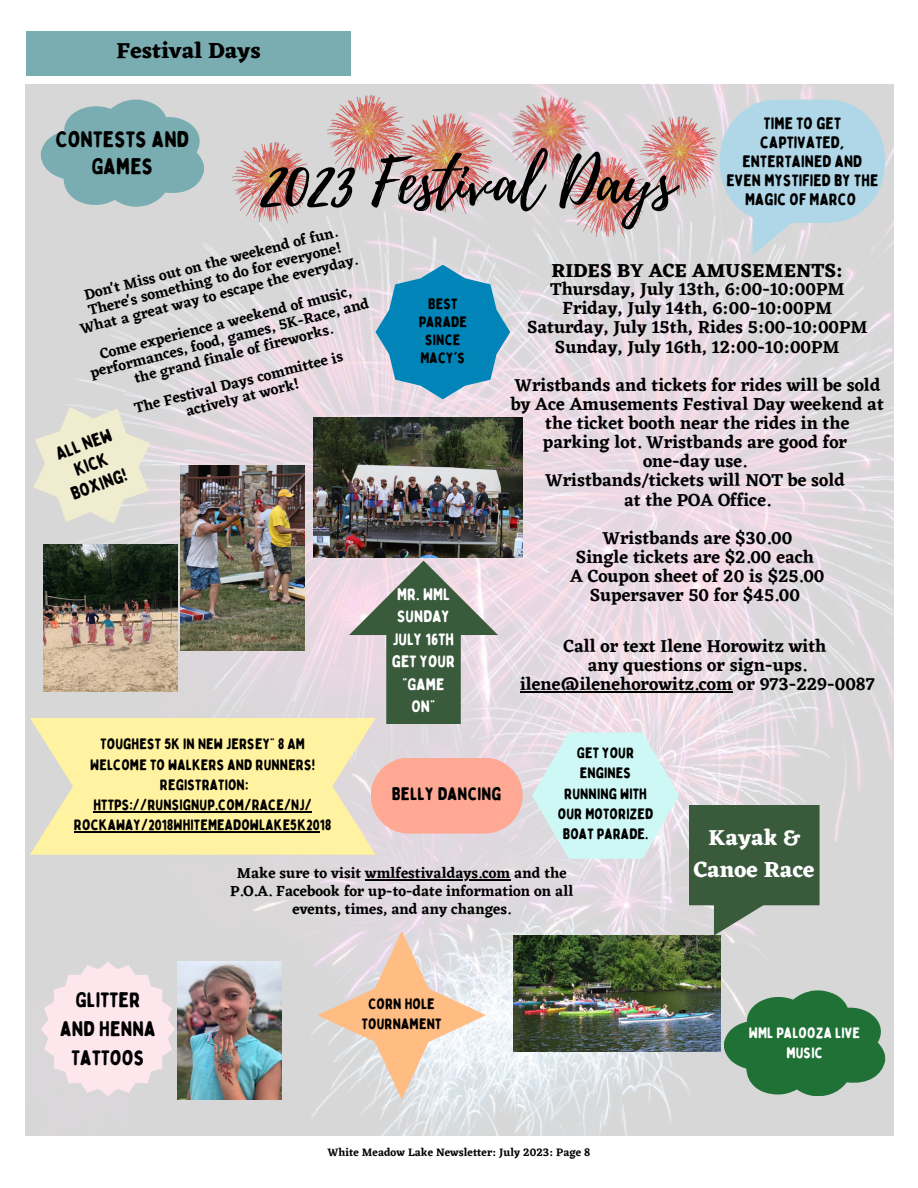
<style>
.page{position:relative;width:918px;height:1188px;background:#fff}
.page>*{position:absolute;margin:0;border:0;box-sizing:border-box;transform-origin:0 0}
.t1{font:61.65px "Playlist Script";color:#000}
.t2{font:22.65px/27px "Bobby Jones Soft";color:#000;text-align:center}
.t3{font:700 22.65px/31.5px "Eczar";color:#fff;text-align:center}
.t4{font:700 22.65px "Eczar";color:#000}
.t5{font:21.15px/29.2px "Bobby Jones Soft";color:#000;text-align:center}
.t6{font:700 19.5px "Eczar";color:#000}
.t7{font:18.15px/21.5px "Bobby Jones Soft";color:#000;text-align:center}
.t8{font:600 18px/19.2px "Eczar";color:#000;text-align:center}
.t9{font:16.65px/19.2px "Bobby Jones Soft";color:#000;text-align:center}
.t10{font:16.65px/22.5px "Bobby Jones Soft";color:#fff;text-align:center}
.t11{font:15.15px/20.2px "Bobby Jones Soft";color:#000;text-align:center}
.t12{font:15.15px/20.2px "Bobby Jones Soft";color:#fff;text-align:center}
.t13{font:600 15px/16px "Eczar";color:#000;text-align:center}
.t14{font:600 11.25px "Eczar";color:#000}
</style>
<div class="page">
<svg style="left:509px;top:84px;width:41px;height:1px"></svg>
<div style="left:26px;top:32px;width:325px;height:44px;background:#7aadb1"></div>
<img style="left:26px;top:85px;width:867px;height:1050px">
<svg style="left:720px;top:100px;width:165px;height:161px"></svg>
<svg style="left:33px;top:407px;width:117px;height:117px"></svg>
<svg style="left:41px;top:100px;width:163px;height:107px"></svg>
<svg style="left:41px;top:962px;width:134px;height:134px"></svg>
<svg style="left:376px;top:265px;width:134px;height:134px"></svg>
<img style="left:178px;top:962px;width:103px;height:137px">
<img style="left:513px;top:936px;width:207px;height:115px">
<img style="left:314px;top:418px;width:209px;height:139px">
<img style="left:43px;top:544px;width:134px;height:148px">
<img style="left:181px;top:465px;width:124px;height:186px">
<svg style="left:724px;top:990px;width:161px;height:106px"></svg>
<svg style="left:30px;top:718px;width:346px;height:137px;fill:#fff2a0"></svg>
<hr style="left:93px;top:811px;width:219px;height:1px;background:#000">
<hr style="left:74px;top:831px;width:246px;height:2px;background:#000">
<svg style="left:349px;top:561px;width:149px;height:163px"></svg>
<svg style="left:317px;top:931px;width:169px;height:168px"></svg>
<svg style="left:532px;top:732px;width:147px;height:127px"></svg>
<div style="left:371px;top:758px;width:152px;height:76px;background:#ffa893;border-radius:38px"></div>
<svg style="left:689px;top:805px;width:131px;height:131px"></svg>
<hr style="left:520px;top:691px;width:212px;height:1px;background:#000">
<hr style="left:365px;top:879px;width:145px;height:1px;background:#000">
<p class="t4" style="left:117px;top:37px;width:146px">Festival Days</p>
<p class="t9" style="left:726px;top:114px;width:154px">TIME TO GET<br>CAPTIVATED,<br>ENTERTAINED AND<br>EVEN MYSTIFIED BY THE<br>MAGIC OF MARCO</p>
<p class="t2" style="left:56px;top:126px;width:135px">CONTESTS AND<br>GAMES</p>
<p class="t1" style="left:262px;top:138px;width:415px">2023 Festival Days</p>
<p class="t6" style="left:551px;top:259px;width:294px">RIDES BY ACE AMUSEMENTS:</p>
<p class="t8" style="left:550px;top:279px;width:296px">Thursday, July 13th, 6:00-10:00PM</p>
<p class="t8" style="left:563px;top:299px;width:271px">Friday, July 14th, 6:00-10:00PM</p>
<p class="t8" style="left:527px;top:318px;width:342px">Saturday, July 15th, Rides 5:00-10:00PM</p>
<p class="t8" style="left:555px;top:337px;width:286px">Sunday, July 16th, 12:00-10:00PM</p>
<p class="t8" style="left:511px;top:375px;width:375px">Wristbands and tickets for rides will be sold by Ace Amusements Festival Day weekend at the ticket booth near the rides in the parking lot. Wristbands are good for</p>
<p class="t8" style="left:643px;top:452px;width:105px">one-day use.</p>
<p class="t8" style="left:545px;top:471px;width:301px">Wristbands/tickets will NOT be sold</p>
<p class="t8" style="left:624px;top:490px;width:148px">at the POA Office.</p>
<p class="t8" style="left:602px;top:528px;width:191px">Wristbands are $30.00</p>
<p class="t8" style="left:576px;top:547px;width:240px">Single tickets are $2.00 each</p>
<p class="t8" style="left:570px;top:566px;width:256px">A Coupon sheet of 20 is $25.00</p>
<p class="t8" style="left:590px;top:585px;width:212px">Supersaver 50 for $45.00</p>
<p class="t8" style="left:564px;top:636px;width:264px">Call or text Ilene Horowitz with</p>
<p class="t8" style="left:588px;top:655px;width:221px">any questions or sign-ups.</p>
<p class="t8" style="left:520px;top:674px;width:356px">ilene@ilenehorowitz.com or 973-229-0087</p>
<p class="t13" style="left:70px;top:290px;width:287px;rotate:-14deg">Don't Miss out on the weekend of fun.<br>There's something to do for everyone!<br>What a great way to escape the everyday.</p>
<p class="t13" style="left:85px;top:349px;width:288px;rotate:-14deg">Come experience a weekend of music, performances, food, games, 5K-Race, and the grand finale of fireworks.</p>
<p class="t11" style="left:419px;top:295px;width:50px;line-height:18px">BEST<br>PARADE<br>SINCE<br>MACY'S</p>
<p class="t13" style="left:132px;top:400px;width:216px;rotate:-14deg">The Festival Days committee is</p>
<p class="t13" style="left:184px;top:404px;width:118px;rotate:-14deg">actively at work!</p>
<p class="t7" style="left:52px;top:445px;width:60px;rotate:-21deg">ALL NEW<br>KICK<br>BOXING!</p>
<p class="t10" style="left:392px;top:583px;width:65px">MR. WML<br>SUNDAY<br>JULY 16TH<br>GET YOUR "GAME<br>ON"</p>
<p class="t11" style="left:90px;top:734px;width:227px">TOUGHEST 5K IN NEW JERSEY” 8 AM<br>WELCOME TO WALKERS AND RUNNERS!</p>
<p class="t11" style="left:74px;top:775px;width:259px">REGISTRATION:<br>HTTPS://RUNSIGNUP.COM/RACE/NJ/<br>ROCKAWAY/2018WHITEMEADOWLAKE5K2018</p>
<p class="t7" style="left:392px;top:784px;width:111px">BELLY DANCING</p>
<p class="t11" style="left:558px;top:743px;width:97px">GET YOUR<br>ENGINES<br>RUNNING WITH<br>OUR MOTORIZED<br>BOAT PARADE.</p>
<p class="t5" style="left:60px;top:985px;width:97px">GLITTER<br>AND HENNA<br>TATTOOS</p>
<p class="t13" style="left:230px;top:864px;width:345px;line-height:18px">Make sure to visit wmlfestivaldays.com and the<br>P.O.A. Facebook for up-to-date information on all events, times, and any changes.</p>
<p class="t11" style="left:362px;top:994px;width:81px">CORN HOLE<br>TOURNAMENT</p>
<p class="t14" style="left:328px;top:1145px;width:264px">White Meadow Lake Newsletter: July 2023: Page 8</p>
<p class="t3" style="left:694px;top:822px;width:122px">Kayak &amp;<br>Canoe Race</p>
<p class="t12" style="left:749px;top:1023px;width:113px">WML PALOOZA LIVE<br>MUSIC</p>
</div>
